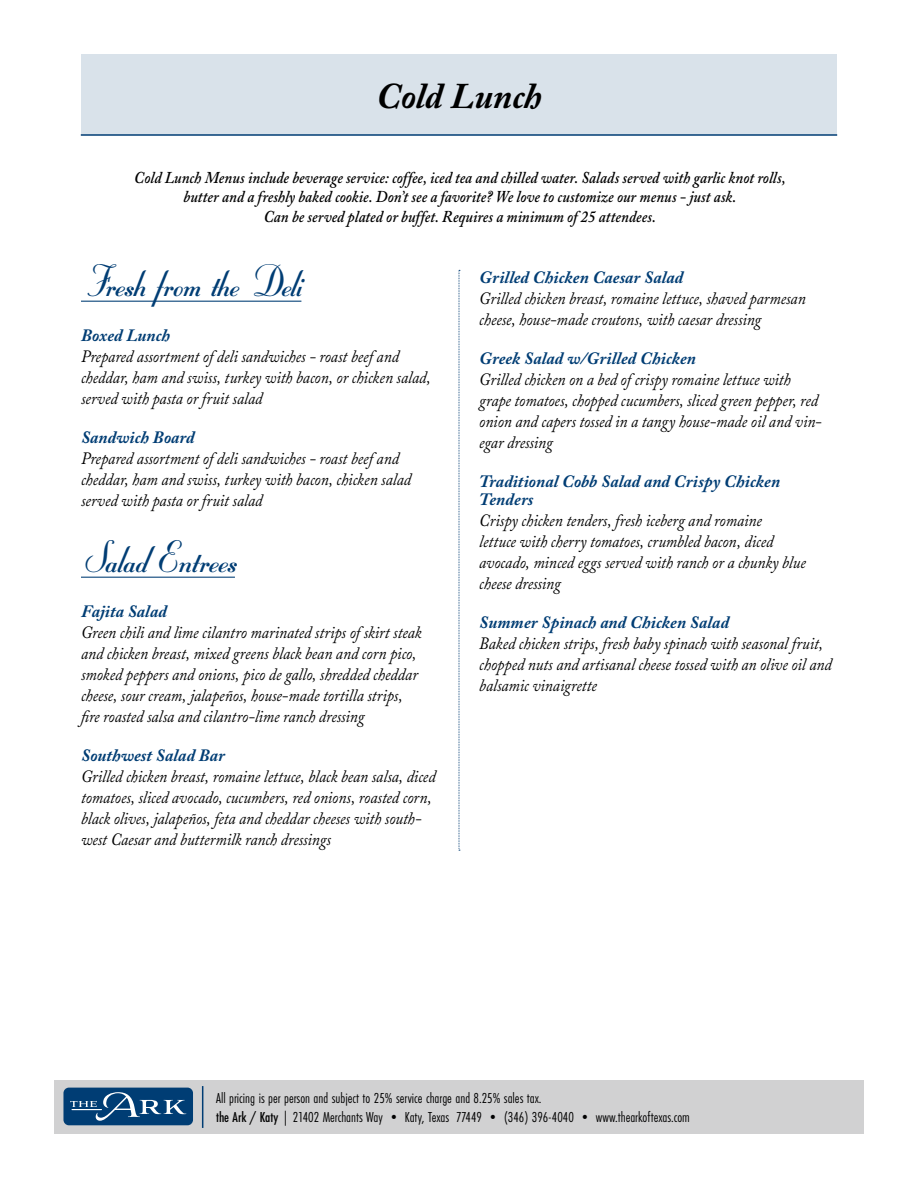
<style>
.page{position:relative;width:918px;height:1188px;background:#fff}
.page>*{position:absolute;margin:0;border:0;box-sizing:border-box;transform-origin:0 0}
.t1{font:45px "Stuyvesant ICG Solid";letter-spacing:-.01em;color:#003d74}
.t2{font:italic 700 36px "Adobe Caslon Pro";color:#000}
.t3{font:italic 17.25px/21px "Adobe Caslon Pro";color:#000;scale:.9 1}
.t4{font:italic 700 17.25px/18px "Adobe Caslon Pro";letter-spacing:.005em;color:#003d74}
.t5{font:italic 600 16.5px/19.5px "Adobe Caslon Pro";color:#000;text-align:center;scale:.9 1}
.t6{font:15px/19.5px "Futura PT Cond";color:#000}
.s1{font-weight:500}
</style>
<div class="page">
<div style="left:54px;top:1080px;width:810px;height:54px;background:#d1d1d2"></div>
<hr style="left:202px;top:1086px;width:1px;height:42px;background:#003d74">
<div style="left:63px;top:1088px;width:130px;height:37px;background:#003d74;border-radius:5px"></div>
<svg style="left:70px;top:1092px;width:117px;height:29px"></svg>
<hr style="left:81px;top:301px;width:220px;height:1px;background:#003d74">
<hr style="left:81px;top:577px;width:154px;height:1px;background:#003d74">
<svg style="left:459px;top:270px;width:1px;height:581px"></svg>
<div style="left:81px;top:54px;width:756px;height:81px;background:#d9e2ea"></div>
<hr style="left:81px;top:134px;width:756px;height:2px;background:#003d74">
<h2 class="t2" style="left:376px;top:74px;width:167px">Cold Lunch</h2>
<p class="t5" style="left:134px;top:167px;width:725px">Cold Lunch Menus include beverage service: coffee, iced tea and chilled water. Salads served with garlic knot rolls, butter and a freshly baked cookie. Don’t see a favorite? We love to customize our menus - just ask.<br>Can be served plated or buffet. Requires a minimum of 25 attendees.</p>
<h1 class="t1" style="left:81px;top:257px;width:222px">Fresh from the Deli</h1>
<p class="t4" style="left:81px;top:326px;width:91px">Boxed Lunch</p>
<p class="t3" style="left:81px;top:345px;width:390px">Prepared assortment of deli sandwiches - roast beef and cheddar, ham and swiss, turkey with bacon, or chicken salad, served with pasta or fruit salad</p>
<p class="t4" style="left:81px;top:428px;width:115px">Sandwich Board</p>
<p class="t3" style="left:81px;top:447px;width:368px">Prepared assortment of deli sandwiches - roast beef and cheddar, ham and swiss, turkey with bacon, chicken salad served with pasta or fruit salad</p>
<h1 class="t1" style="left:81px;top:533px;width:155px">Salad Entrees</h1>
<p class="t4" style="left:81px;top:602px;width:87px">Fajita Salad</p>
<p class="t3" style="left:81px;top:621px;width:380px">Green chili and lime cilantro marinated strips of skirt steak and chicken breast, mixed greens black bean and corn pico, smoked peppers and onions, pico de gallo, shredded cheddar cheese, sour cream, jalapeños, house-made tortilla strips, fire roasted salsa and cilantro-lime ranch dressing</p>
<p class="t4" style="left:81px;top:746px;width:145px">Southwest Salad Bar</p>
<p class="t3" style="left:81px;top:765px;width:396px">Grilled chicken breast, romaine lettuce, black bean salsa, diced tomatoes, sliced avocado, cucumbers, red onions, roasted corn, black olives, jalapeños, feta and cheddar cheeses with south&shy;west Caesar and buttermilk ranch dressings</p>
<p class="t4" style="left:479px;top:268px;width:205px">Grilled Chicken Caesar Salad</p>
<p class="t3" style="left:479px;top:287px;width:364px">Grilled chicken breast, romaine lettuce, shaved parmesan cheese, house-made croutons, with caesar dressing</p>
<p class="t4" style="left:479px;top:349px;width:218px">Greek Salad w/Grilled Chicken</p>
<p class="t3" style="left:479px;top:368px;width:382px">Grilled chicken on a bed of crispy romaine lettuce with grape tomatoes, chopped cucumbers, sliced green pepper, red onion and capers tossed in a tangy house-made oil and vin&shy;egar dressing</p>
<p class="t4" style="left:479px;top:472px;width:302px">Traditional Cobb Salad and Crispy Chicken<br>Tenders</p>
<p class="t3" style="left:479px;top:509px;width:364px">Crispy chicken tenders, fresh iceberg and romaine<br>lettuce with cherry tomatoes, crumbled bacon, diced avocado, minced eggs served with ranch or a chunky blue cheese dressing</p>
<p class="t4" style="left:479px;top:613px;width:251px">Summer Spinach and Chicken Salad</p>
<p class="t3" style="left:479px;top:632px;width:393px">Baked chicken strips, fresh baby spinach with seasonal fruit, chopped nuts and artisanal cheese tossed with an olive oil and balsamic vinaigrette</p>
<p class="t6" style="left:216px;top:1088px;width:475px">All pricing is per person and subject to 25% service charge and 8.25% sales tax.<br><span class="s1">the Ark / Katy</span> | 21402 Merchants Way • Katy, Texas 77449 • (346) 396-4040 • www.thearkoftexas.com</p>
</div>
